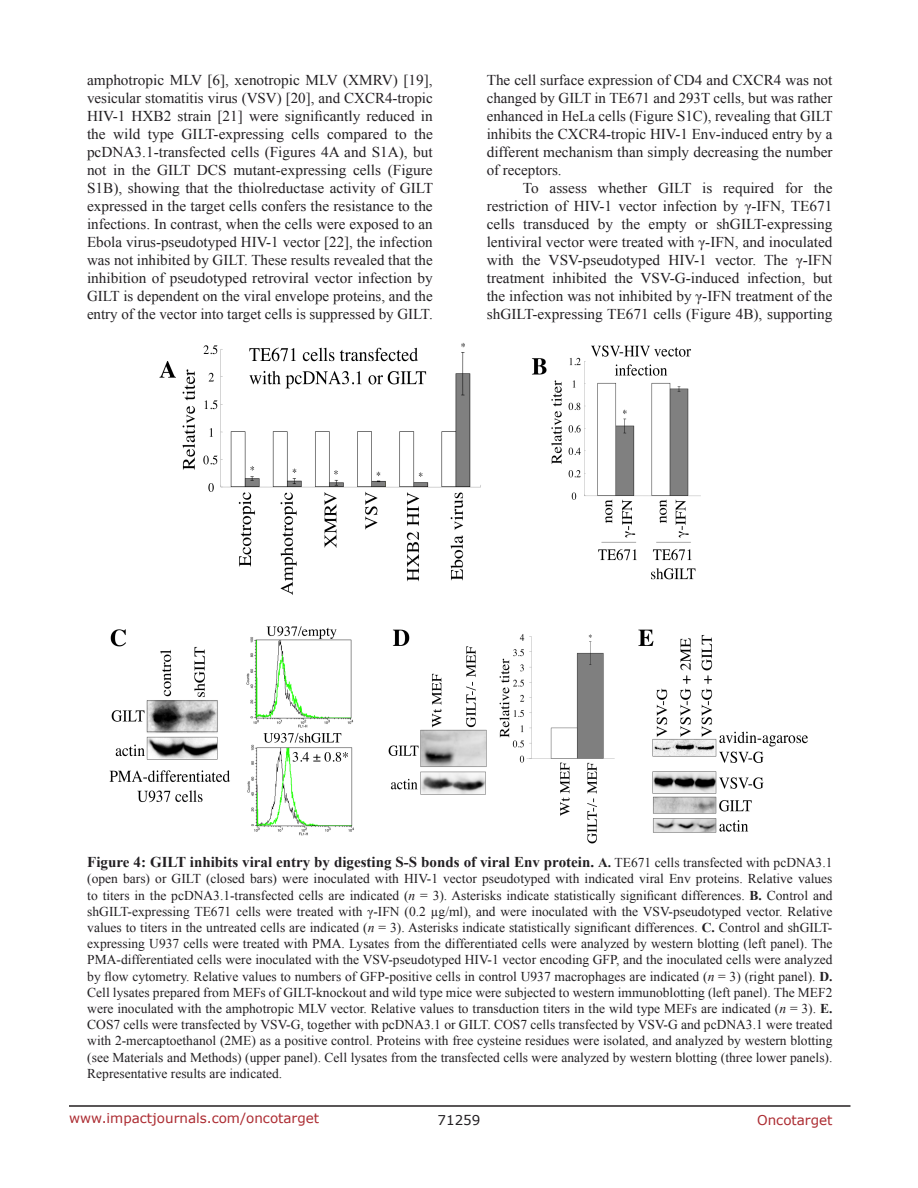
<style>
.page{position:relative;width:918px;height:1188px;background:#fff}
.page>*{position:absolute;margin:0;border:0;box-sizing:border-box;transform-origin:0 0}
.BodyText{font:15px/18px "Times New Roman";color:#221f22;text-align:justify}
.FigureText{font:700 15px "Times New Roman";color:#221f22}
.FigureText-2{font:13.5px/16.2px "Times New Roman";color:#221f22;text-align:justify}
.t1{font:13.5px "Verdana";color:#ac2b31}
.t2{font:13.5px "Verdana";color:#221f22}
.s1{font-size:13.5px}
.s2{font-weight:400;font-size:13.5px}
.s3{font-style:italic}
.s4{font-weight:700}
</style>
<div class="page">
<hr style="left:69px;top:1105px;width:781px;height:2px;background:#231f20">
<img style="left:109px;top:342px;width:699px;height:502px">
<p class="BodyText" style="left:87px;top:71px;width:348px">amphotropic MLV [6], xenotropic MLV (XMRV) [19], vesicular stomatitis virus (VSV) [20], and CXCR4-tropic HIV-1 HXB2 strain [21] were significantly reduced in the wild type GILT-expressing cells compared to the pcDNA3.1-transfected cells (Figures 4A and S1A), but not in the GILT DCS mutant-expressing cells (Figure S1B), showing that the thiolreductase activity of GILT expressed in the target cells confers the resistance to the infections. In contrast, when the cells were exposed to an Ebola virus-pseudotyped HIV-1 vector [22], the infection was not inhibited by GILT. These results revealed that the inhibition of pseudotyped retroviral vector infection by GILT is dependent on the viral envelope proteins, and the entry of the vector into target cells is suppressed by GILT.</p>
<p class="BodyText" style="left:487px;top:71px;width:348px">The cell surface expression of CD4 and CXCR4 was not changed by GILT in TE671 and 293T cells, but was rather enhanced in HeLa cells (Figure S1C), revealing that GILT inhibits the CXCR4-tropic HIV-1 Env-induced entry by a different mechanism than simply decreasing the number of receptors.</p>
<p class="BodyText" style="left:487px;top:179px;width:347px;text-indent:36px">To assess whether GILT is required for the restriction of HIV-1 vector infection by γ-IFN, TE671 cells transduced by the empty or shGILT-expressing lentiviral vector were treated with γ-IFN, and inoculated with the VSV-pseudotyped HIV-1 vector. The γ-IFN treatment inhibited the VSV-G-induced infection, but the infection was not inhibited by γ-IFN treatment of the shGILT-expressing TE671 cells (Figure 4B), supporting</p>
<p class="FigureText" style="left:87px;top:852px;width:747px">Figure 4: GILT inhibits viral entry by digesting S-S bonds of viral Env protein. <span class="s1">A.</span> <span class="s2">TE671 cells transfected with pcDNA3.1</span></p>
<p class="FigureText-2" style="left:87px;top:871px;width:747px">(open bars) or GILT (closed bars) were inoculated with HIV-1 vector pseudotyped with indicated viral Env proteins. Relative values to titers in the pcDNA3.1-transfected cells are indicated (<span class="s3">n</span> = 3). Asterisks indicate statistically significant differences. <span class="s4">B.</span> Control and shGILT-expressing TE671 cells were treated with γ-IFN (0.2 µg/ml), and were inoculated with the VSV-pseudotyped vector. Relative values to titers in the untreated cells are indicated (<span class="s3">n</span> = 3). Asterisks indicate statistically significant differences. <span class="s4">C.</span> Control and shGILT&shy;expressing U937 cells were treated with PMA. Lysates from the differentiated cells were analyzed by western blotting (left panel). The PMA-differentiated cells were inoculated with the VSV-pseudotyped HIV-1 vector encoding GFP, and the inoculated cells were analyzed by flow cytometry. Relative values to numbers of GFP-positive cells in control U937 macrophages are indicated (<span class="s3">n</span> = 3) (right panel). <span class="s4">D.<br></span>Cell lysates prepared from MEFs of GILT-knockout and wild type mice were subjected to western immunoblotting (left panel). The MEF2 were inoculated with the amphotropic MLV vector. Relative values to transduction titers in the wild type MEFs are indicated (<span class="s3">n</span> = 3). <span class="s4">E.<br></span>COS7 cells were transfected by VSV-G, together with pcDNA3.1 or GILT. COS7 cells transfected by VSV-G and pcDNA3.1 were treated with 2-mercaptoethanol (2ME) as a positive control. Proteins with free cysteine residues were isolated, and analyzed by western blotting (see Materials and Methods) (upper panel). Cell lysates from the transfected cells were analyzed by western blotting (three lower panels).<br>Representative results are indicated.</p>
<p class="t1" style="left:69px;top:1109px;width:252px">www.impactjournals.com/oncotarget</p>
<p class="t2" style="left:438px;top:1111px;width:44px">71259</p>
<p class="t1" style="left:757px;top:1111px;width:77px">Oncotarget</p>
</div>
